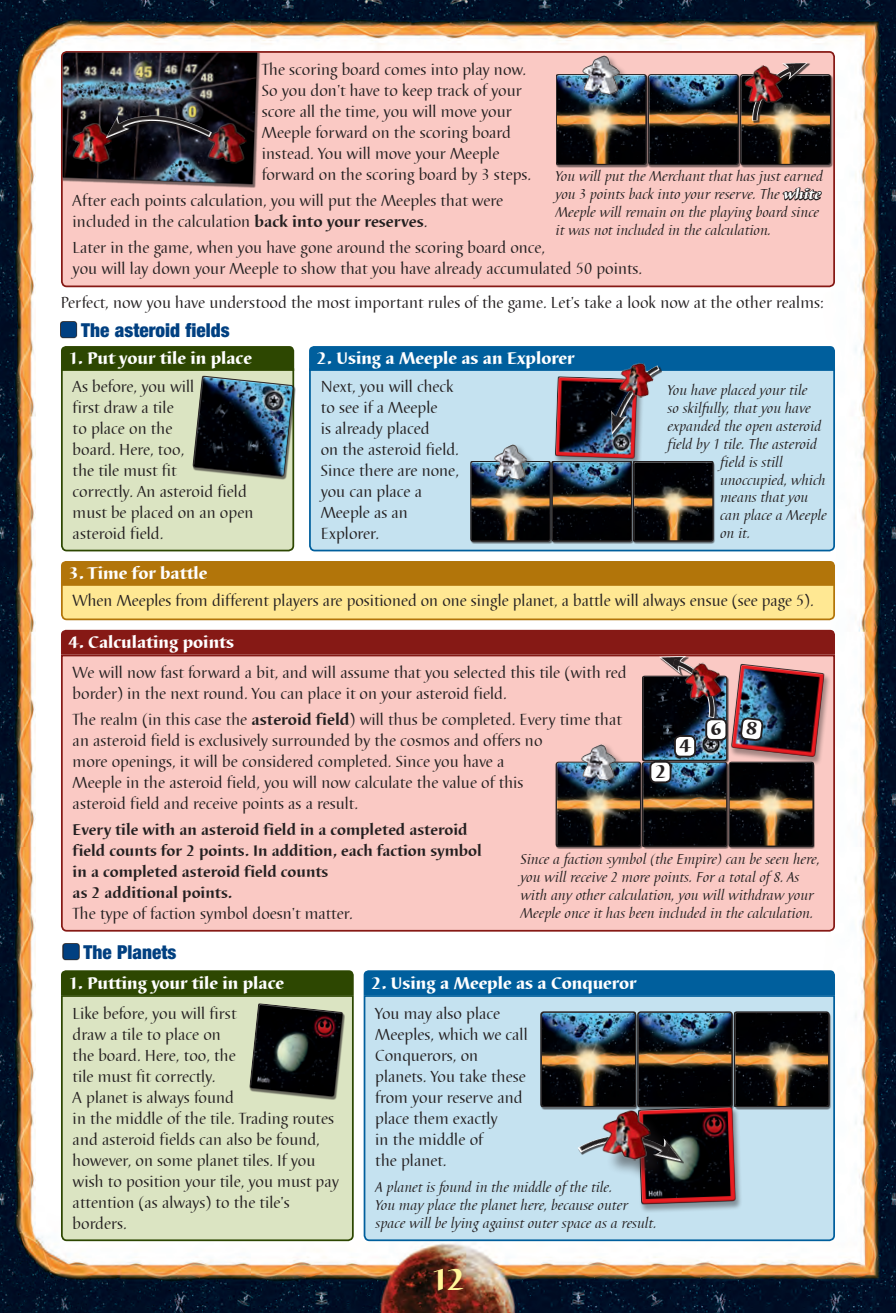
<style>
.page{position:relative;width:896px;height:1313px;background:#fff}
.page>*{position:absolute;margin:0;border:0;box-sizing:border-box;transform-origin:0 0}
.t1{font:31.5px "Barbedor T Heav";color:#fff79a}
.t2{font:900 condensed 19.25px "Helvetica Neue LT Std";color:#014081}
.t3{font:19.25px "Barbedor T Heav";color:#231f20}
.t4{font:17.5px "Barbedor T Heav";color:#fff}
.t5{font:16.62px/21px "Barbedor T";color:#231f20}
.t6{font:700 16.1px/21px "Barbedor T";color:#231f20}
.t7{font:italic 14.88px/17.8px "Barbedor T";color:#231f20}
.s1{font-weight:700}
.s2{font-family:"Barbedor T Heav Ital";font-style:normal;color:#fff}
</style>
<div class="page">
<img style="left:894px;top:3px;width:2px;height:1307px">
<img style="left:0;top:0;width:894px;height:1313px">
<svg style="left:60px;top:321px;width:17px;height:17px"></svg>
<div style="left:61px;top:322px;width:15px;height:15px;background:#014081;border-radius:2px"></div>
<svg style="left:62px;top:943px;width:18px;height:17px"></svg>
<div style="left:63px;top:944px;width:16px;height:15px;background:#014081;border-radius:2px"></div>
<div style="left:62px;top:52px;width:772px;height:234px;background:#fac9c4;border-radius:5px"></div>
<div style="left:61px;top:51px;width:774px;height:236px;border:2px solid #861915;border-radius:5px"></div>
<div style="left:63px;top:53px;width:199px;height:135px;background:#231f20;opacity:.6"></div>
<img style="left:63px;top:53px;width:199px;height:132px">
<svg style="left:60px;top:346px;width:235px;height:206px;background:#a0ad8f"></svg>
<svg style="left:308px;top:367px;width:528px;height:185px;background:#bddcec"></svg>
<div style="left:552px;top:462px;width:82px;height:82px;background:#231f20;opacity:.6"></div>
<div style="left:552px;top:462px;width:79px;height:79px;background:#231f20;opacity:.8"></div>
<div style="left:553px;top:376px;width:91px;height:92px;background:#231f20;opacity:.4"></div>
<div style="left:633px;top:462px;width:82px;height:82px;background:#231f20;opacity:.6"></div>
<div style="left:634px;top:462px;width:79px;height:79px;background:#231f20;opacity:.8"></div>
<div style="left:470px;top:462px;width:82px;height:82px;background:#231f20;opacity:.6"></div>
<div style="left:471px;top:462px;width:79px;height:79px;background:#231f20;opacity:.8"></div>
<div style="left:492px;top:443px;width:43px;height:45px;background:#231f20;opacity:.5"></div>
<img style="left:494px;top:459px;width:33px;height:20px">
<svg style="left:309px;top:346px;width:526px;height:113px;background:#8ab0c8"></svg>
<img style="left:617px;top:360px;width:39px;height:39px">
<div style="left:60px;top:994px;width:295px;height:248px;background:#dbe4c2"></div>
<div style="left:61px;top:970px;width:293px;height:25px;background:#2d4701"></div>
<div style="left:250px;top:1004px;width:95px;height:95px;background:#231f20;opacity:.6"></div>
<svg style="left:249px;top:1003px;width:95px;height:94px;background:#393934"></svg>
<div style="left:363px;top:994px;width:473px;height:248px;background:#c5e2f0"></div>
<div style="left:364px;top:970px;width:471px;height:25px;background:#005f9d"></div>
<svg style="left:637px;top:1011px;width:96px;height:91px"></svg>
<div style="left:638px;top:1013px;width:94px;height:93px;background:#231f20;opacity:.8"></div>
<div style="left:734px;top:1012px;width:97px;height:97px;background:#231f20;opacity:.6"></div>
<svg style="left:734px;top:1011px;width:95px;height:96px"></svg>
<div style="left:735px;top:1013px;width:94px;height:93px;background:#231f20;opacity:.8"></div>
<div style="left:541px;top:1012px;width:97px;height:97px;background:#6b767c"></div>
<svg style="left:541px;top:1011px;width:95px;height:96px"></svg>
<div style="left:542px;top:1013px;width:93px;height:93px;background:#231f20;opacity:.8"></div>
<div style="left:636px;top:1106px;width:107px;height:107px;background:#231f20;opacity:.4"></div>
<img style="left:575px;top:1102px;width:161px;height:102px">
<div style="left:606px;top:1113px;width:65px;height:68px;background:#231f20;opacity:.5"></div>
<img style="left:600px;top:1107px;width:52px;height:54px">
<div style="left:648px;top:75px;width:93px;height:93px;background:#231f20;opacity:.6"></div>
<div style="left:648px;top:74px;width:91px;height:91px;background:#2d2728"></div>
<div style="left:649px;top:75px;width:89px;height:89px;background:#231f20;opacity:.8"></div>
<div style="left:740px;top:75px;width:93px;height:93px;background:#231f20;opacity:.6"></div>
<svg style="left:740px;top:74px;width:91px;height:91px"></svg>
<div style="left:741px;top:75px;width:89px;height:89px;background:#231f20;opacity:.8"></div>
<div style="left:556px;top:75px;width:92px;height:93px;background:#231f20;opacity:.6"></div>
<div style="left:556px;top:75px;width:90px;height:89px;background:#231f20;opacity:.8"></div>
<div style="left:581px;top:54px;width:47px;height:48px;background:#231f20;opacity:.5"></div>
<img style="left:582px;top:56px;width:38px;height:38px">
<svg style="left:752px;top:63px;width:71px;height:138px"></svg>
<svg style="left:749px;top:62px;width:59px;height:59px;background:#594b3d"></svg>
<img style="left:742px;top:63px;width:43px;height:44px">
<div style="left:60px;top:654px;width:776px;height:278px;background:#fac9c4"></div>
<div style="left:642px;top:762px;width:87px;height:87px;background:#231f20;opacity:.6"></div>
<div style="left:643px;top:763px;width:84px;height:83px;background:#231f20;opacity:.8"></div>
<div style="left:728px;top:762px;width:87px;height:87px;background:#231f20;opacity:.6"></div>
<div style="left:729px;top:763px;width:84px;height:83px;background:#231f20;opacity:.8"></div>
<div style="left:556px;top:762px;width:87px;height:87px;background:#231f20;opacity:.6"></div>
<div style="left:556px;top:761px;width:85px;height:85px;background:#231f20"></div>
<div style="left:557px;top:763px;width:83px;height:83px;background:#231f20;opacity:.8"></div>
<div style="left:580px;top:743px;width:44px;height:45px;background:#231f20;opacity:.5"></div>
<img style="left:581px;top:766px;width:35px;height:14px">
<div style="left:650px;top:761px;width:20px;height:21px;background:#fff;border-radius:5px"></div>
<div style="left:649px;top:761px;width:22px;height:22px;border:2px solid #231f20;border-radius:5px"></div>
<svg style="left:60px;top:561px;width:776px;height:60px;background:#dcb557"></svg>
<svg style="left:61px;top:630px;width:774px;height:136px;background:#c6908e"></svg>
<p class="t5" style="left:262px;top:59px;width:271px">The scoring board comes into play now.<br>So you don't have to keep track of your score all the time, you will move your Meeple forward on the scoring board instead. You will move your Meeple forward on the scoring board by 3 steps.</p>
<p class="t5" style="left:73px;top:190px;width:432px">After each points calculation, you will put the Meeples that were included in the calculation <span class="s1">back into your reserves</span>.</p>
<p class="t5" style="left:73px;top:237px;width:571px">Later in the game, when you have gone around the scoring board once,<br>you will lay down your Meeple to show that you have already accumulated 50 points.</p>
<p class="t7" style="left:555px;top:168px;width:269px">You will put the Merchant that has just earned you 3 points back into your reserve. The <span class="s2">white </span>Meeple will remain on the playing board since it was not included in the calculation.</p>
<p class="t5" style="left:61px;top:293px;width:764px">Perfect, now you have understood the most important rules of the game. Let's take a look now at the other realms:</p>
<p class="t2" style="left:81px;top:319px;width:150px">The asteroid fields</p>
<p class="t4" style="left:68px;top:349px;width:185px">1. Put your tile in place</p>
<p class="t5" style="left:73px;top:376px;width:182px">As before, you will<br>first draw a tile<br>to place on the<br>board. Here, too,<br>the tile must fit<br>correctly. An asteroid field must be placed on an open asteroid field.</p>
<p class="t4" style="left:68px;top:564px;width:140px">3. Time for battle</p>
<p class="t4" style="left:316px;top:349px;width:260px">2. Using a Meeple as an Explorer</p>
<p class="t5" style="left:321px;top:376px;width:140px">Next, you will check to see if a Meeple<br>is already placed<br>on the asteroid field.<br>Since there are none, you can place a<br>Meeple as an<br>Explorer.</p>
<p class="t7" style="left:667px;top:382px;width:141px">You have placed your tile</p>
<p class="t7" style="left:667px;top:400px;width:145px">so skilfully, that you have</p>
<p class="t7" style="left:667px;top:417px;width:155px">expanded the open asteroid</p>
<p class="t7" style="left:667px;top:435px;width:151px">field by 1 tile. The asteroid</p>
<p class="t7" style="left:720px;top:453px;width:64px">field is still</p>
<p class="t7" style="left:720px;top:471px;width:107px">unoccupied, which</p>
<p class="t7" style="left:720px;top:489px;width:90px">means that you</p>
<p class="t7" style="left:720px;top:507px;width:108px">can place a Meeple</p>
<p class="t7" style="left:720px;top:524px;width:32px">on it.</p>
<p class="t5" style="left:73px;top:590px;width:742px">When Meeples from different players are positioned on one single planet, a battle will always ensue (see page 5).</p>
<p class="t4" style="left:68px;top:632px;width:167px">4. Calculating points</p>
<p class="t5" style="left:73px;top:662px;width:555px">We will now fast forward a bit, and will assume that you selected this tile (with red border) in the next round. You can place it on your asteroid field.</p>
<p class="t5" style="left:73px;top:709px;width:551px">The realm (in this case the <span class="s1">asteroid field</span>) will thus be completed. Every time that an asteroid field is exclusively surrounded by the cosmos and offers no<br>more openings, it will be considered completed. Since you have a<br>Meeple in the asteroid field, you will now calculate the value of this<br>asteroid field and receive points as a result.</p>
<p class="t6" style="left:73px;top:819px;width:411px">Every tile with an asteroid field in a completed asteroid field counts for 2 points. In addition, each faction symbol in a completed asteroid field counts<br>as 2 additional points.</p>
<p class="t5" style="left:73px;top:903px;width:281px">The type of faction symbol doesn't matter.</p>
<p class="t3" style="left:710px;top:718px;width:13px">6</p>
<p class="t3" style="left:679px;top:735px;width:13px">4</p>
<p class="t3" style="left:655px;top:760px;width:13px">2</p>
<p class="t7" style="left:520px;top:851px;width:301px">Since a faction symbol (the Empire) can be seen here, you will receive 2 more points. For a total of 8. As with any other calculation, you will withdraw your Meeple once it has been included in the calculation.</p>
<p class="t2" style="left:84px;top:940px;width:94px">The Planets</p>
<p class="t4" style="left:68px;top:973px;width:217px">1. Putting your tile in place</p>
<p class="t5" style="left:73px;top:1003px;width:268px">Like before, you will first<br>draw a tile to place on<br>the board. Here, too, the<br>tile must fit correctly.<br>A planet is always found<br>in the middle of the tile. Trading routes and asteroid fields can also be found, however, on some planet tiles. If you wish to position your tile, you must pay attention (as always) to the tile's borders.</p>
<p class="t4" style="left:371px;top:973px;width:267px">2. Using a Meeple as a Conqueror</p>
<p class="t5" style="left:375px;top:1003px;width:154px">You may also place<br>Meeples, which we call<br>Conquerors, on planets. You take these from your reserve and place them exactly<br>in the middle of<br>the planet.</p>
<p class="t7" style="left:375px;top:1178px;width:282px">A planet is found in the middle of the tile.<br>You may place the planet here, because outer space will be lying against outer space as a result.</p>
<h1 class="t1" style="left:431px;top:1261px;width:36px">12</h1>
</div>
